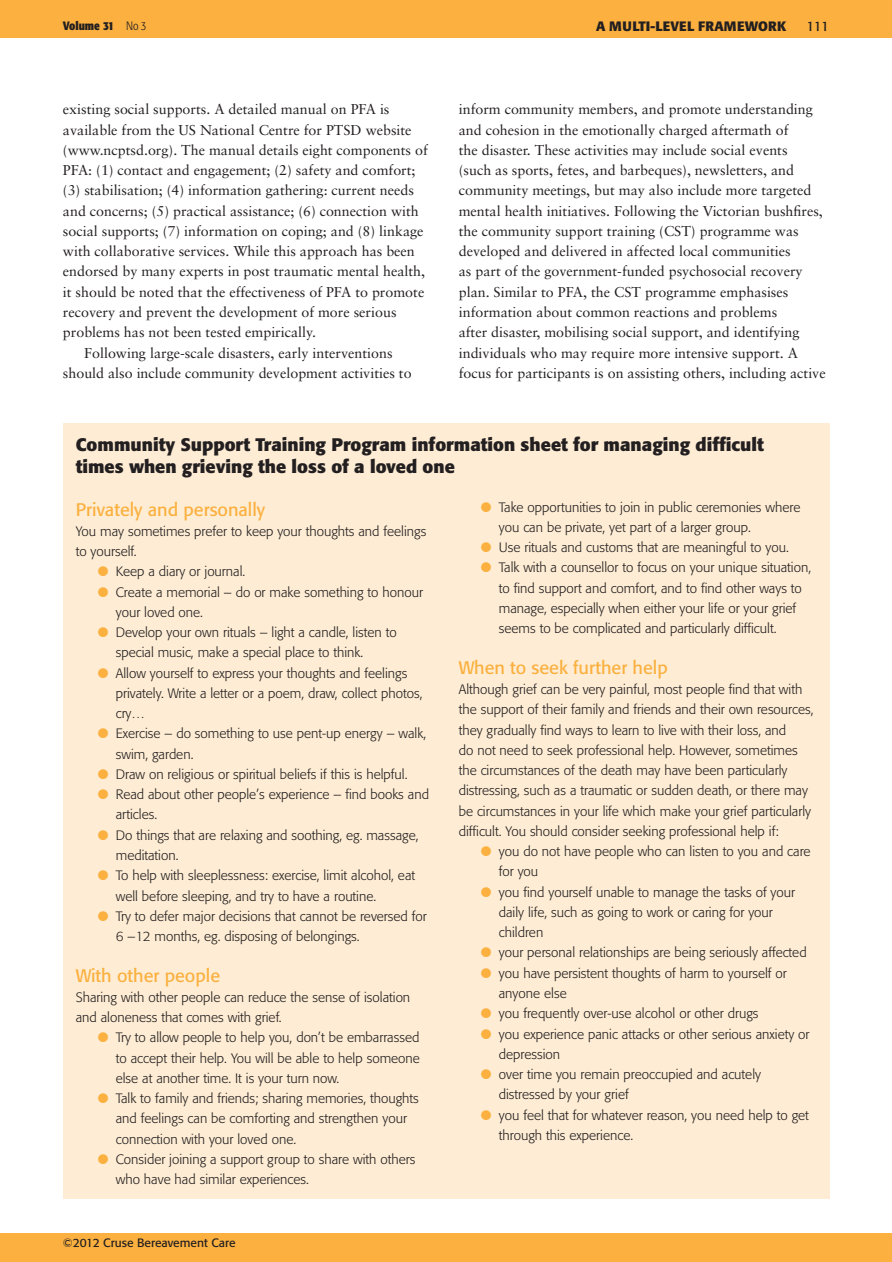
<style>
.page{position:relative;width:892px;height:1262px;background:#fff}
.page>*{position:absolute;margin:0;border:0;box-sizing:border-box;transform-origin:0 0}
.t1{font:700 18px/22.5px "Formata";color:#231f20}
.t2{font:18px "Formata";color:#fbb03f}
.t3{font:14.25px/20.2px "Sabon";color:#231f20}
.t4{font:300 13.5px/20.2px "Formata";color:#231f20}
.t5{font:700 13.5px "Formata";color:#231f20}
.t6{font:13.5px "Formata";color:#231f20}
.t7{font:12px "Formata";color:#231f20}
.t8{font:700 condensed 12px "Formata";color:#231f20}
.s1{font-weight:300}
</style>
<div class="page">
<div style="left:0;top:0;width:891px;height:37px;background:#fbb03f"></div>
<div style="left:0;top:1232px;width:891px;height:29px;background:#fbb03f"></div>
<div style="left:63px;top:423px;width:765px;height:67px;background:#feedd4"></div>
<div style="left:63px;top:488px;width:765px;height:710px;background:#feedd4"></div>
<p class="t8" style="left:63px;top:18px;width:85px">Volume 31 <span class="s1">No 3</span></p>
<p class="t5" style="left:596px;top:18px;width:68px">a multi-level</p>
<p class="t5" style="left:698px;top:18px;width:11px">frame</p>
<p class="t5" style="left:744px;top:18px;width:24px">work</p>
<p class="t6" style="left:806px;top:18px;width:24px">111</p>
<p class="t3" style="left:63px;top:99px;width:328px">existing social supports. A detailed manual on PFA is</p>
<p class="t3" style="left:63px;top:119px;width:350px">available from the US National Centre for PTSD website</p>
<p class="t3" style="left:63px;top:140px;width:366px">(www.ncptsd.org). The manual details eight components of</p>
<p class="t3" style="left:63px;top:160px;width:354px">PFA: (1) contact and engagement; (2) safety and comfort;</p>
<p class="t3" style="left:63px;top:180px;width:352px">(3) stabilisation; (4) information gathering: current needs</p>
<p class="t3" style="left:63px;top:200px;width:357px">and concerns; (5) practical assistance; (6) connection with</p>
<p class="t3" style="left:63px;top:221px;width:362px">social supports; (7) information on coping; and (8) linkage</p>
<p class="t3" style="left:63px;top:241px;width:353px">with collaborative services. While this approach has been</p>
<p class="t3" style="left:63px;top:261px;width:363px">endorsed by many experts in post traumatic mental health,</p>
<p class="t3" style="left:63px;top:281px;width:363px">it should be noted that the effectiveness of PFA to promote</p>
<p class="t3" style="left:63px;top:302px;width:335px">recovery and prevent the development of more serious</p>
<p class="t3" style="left:63px;top:322px;width:254px">problems has not been tested empirically.</p>
<p class="t3" style="left:84px;top:342px;width:310px">Following large-scale disasters, early interventions</p>
<p class="t3" style="left:63px;top:362px;width:350px">should also include community development activities to</p>
<p class="t3" style="left:458px;top:99px;width:368px">inform community members, and promote understanding and cohesion in the emotionally charged aftermath of<br>the disaster. These activities may include social events<br>(such as sports, fetes, and barbeques), newsletters, and community meetings, but may also include more targeted mental health initiatives. Following the Victorian bushfires, the community support training (CST) programme was developed and delivered in affected local communities<br>as part of the government-funded psychosocial recovery plan. Similar to PFA, the CST programme emphasises information about common reactions and problems<br>after disaster, mobilising social support, and identifying individuals who may require more intensive support. A focus for participants is on assisting others, including active</p>
<h1 class="t1" style="left:76px;top:433px;width:689px">Community Support Training Program information sheet for managing difficult times when grieving the loss of a loved one</h1>
<h1 class="t2" style="left:76px;top:498px;width:191px">Privately and personally</h1>
<p class="t4" style="left:76px;top:521px;width:352px">You may sometimes prefer to keep your thoughts and feelings</p>
<p class="t4" style="left:76px;top:541px;width:62px">to yourself.</p>
<p class="t4" style="left:116px;top:561px;width:131px">Keep a diary or journal.</p>
<p class="t4" style="left:116px;top:581px;width:308px">Create a memorial – do or make something to honour</p>
<p class="t4" style="left:116px;top:602px;width:89px">your loved one.</p>
<p class="t4" style="left:116px;top:622px;width:282px">Develop your own rituals – light a candle, listen to</p>
<p class="t4" style="left:116px;top:642px;width:249px">special music, make a special place to think.</p>
<p class="t4" style="left:116px;top:662px;width:293px">Allow yourself to express your thoughts and feelings</p>
<p class="t4" style="left:116px;top:683px;width:308px">privately. Write a letter or a poem, draw, collect photos,</p>
<p class="t4" style="left:116px;top:703px;width:31px">cry…</p>
<p class="t4" style="left:116px;top:723px;width:312px">Exercise – do something to use pent-up energy – walk,</p>
<p class="t4" style="left:116px;top:743px;width:79px">swim, garden.</p>
<p class="t4" style="left:116px;top:764px;width:293px">Draw on religious or spiritual beliefs if this is helpful.</p>
<p class="t4" style="left:116px;top:784px;width:314px">Read about other people’s experience – find books and</p>
<p class="t4" style="left:116px;top:804px;width:43px">articles.</p>
<p class="t4" style="left:116px;top:824px;width:304px">Do things that are relaxing and soothing, eg. massage,</p>
<p class="t4" style="left:116px;top:845px;width:64px">meditation.</p>
<p class="t4" style="left:116px;top:865px;width:301px">To help with sleeplessness: exercise, limit alcohol, eat</p>
<p class="t4" style="left:116px;top:885px;width:262px">well before sleeping, and try to have a routine.</p>
<p class="t4" style="left:116px;top:905px;width:312px">Try to defer major decisions that cannot be reversed for</p>
<p class="t4" style="left:116px;top:926px;width:245px">6 –12 months, eg. disposing of belongings.</p>
<h1 class="t2" style="left:76px;top:964px;width:146px">With other people</h1>
<p class="t4" style="left:76px;top:986px;width:336px">Sharing with other people can reduce the sense of isolation and aloneness that comes with grief.</p>
<p class="t4" style="left:116px;top:1027px;width:305px">Try to allow people to help you, don’t be embarrassed to accept their help. You will be able to help someone else at another time. It is your turn now.<br>Talk to family and friends; sharing memories, thoughts and feelings can be comforting and strengthen your connection with your loved one.<br>Consider joining a support group to share with others who have had similar experiences.</p>
<p class="t4" style="left:498px;top:497px;width:314px">Take opportunities to join in public ceremonies where you can be private, yet part of a larger group.<br>Use rituals and customs that are meaningful to you.<br>Talk with a counsellor to focus on your unique situation, to find support and comfort, and to find other ways to manage, especially when either your life or your grief seems to be complicated and particularly difficult.</p>
<h1 class="t2" style="left:458px;top:656px;width:210px">When to seek further help</h1>
<p class="t4" style="left:458px;top:679px;width:356px">Although grief can be very painful, most people find that with the support of their family and friends and their own resources, they gradually find ways to learn to live with their loss, and<br>do not need to seek professional help. However, sometimes the circumstances of the death may have been particularly distressing, such as a traumatic or sudden death, or there may be circumstances in your life which make your grief particularly difficult. You should consider seeking professional help if:</p>
<p class="t4" style="left:498px;top:841px;width:313px">you do not have people who can listen to you and care for you<br>you find yourself unable to manage the tasks of your daily life, such as going to work or caring for your children<br>your personal relationships are being seriously affected you have persistent thoughts of harm to yourself or anyone else<br>you frequently over-use alcohol or other drugs<br>you experience panic attacks or other serious anxiety or depression<br>over time you remain preoccupied and acutely distressed by your grief<br>you feel that for whatever reason, you need help to get through this experience.</p>
<p class="t7" style="left:63px;top:1234px;width:174px">©2012 Cruse Bereavement Care</p>
</div>
